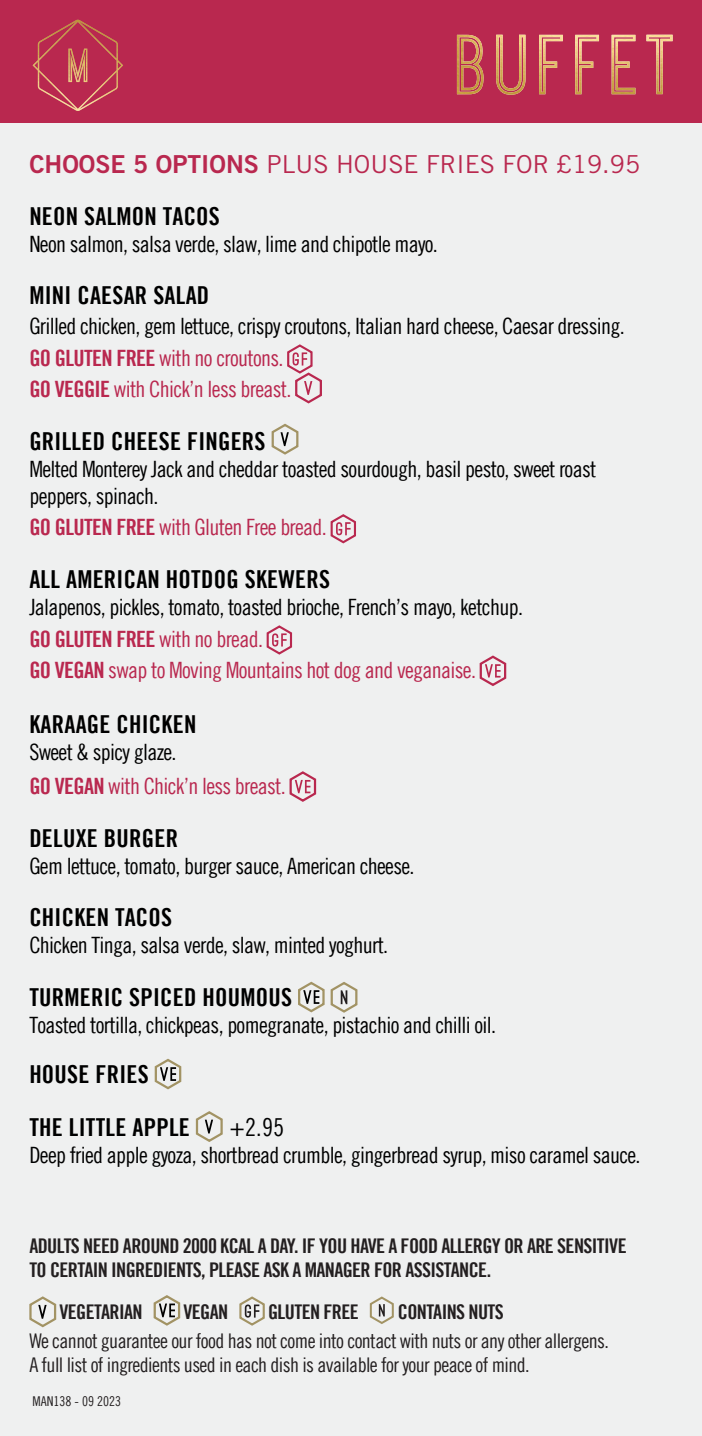
<style>
.page{position:relative;width:702px;height:1436px;background:#fff}
.page>*{position:absolute;margin:0;border:0;box-sizing:border-box;transform-origin:0 0}
.t1{font:24.75px "Trade Gothic Bold Cond Twenty";letter-spacing:.01em;color:#000}
.t2{font:24.75px "Trade Gothic LT Std";color:#b9284f}
.t3{font:24.75px "Trade Gothic Cond Eighteen";color:#000}
.t4{font:22.5px/27px "Trade Gothic Cond Eighteen";letter-spacing:-.03em;color:#000}
.t5{font:22.5px "Trade Gothic Cond Eighteen";letter-spacing:-.03em;color:#b9284f}
.t6{font:22.5px "Trade Gothic Bold Cond Twenty";letter-spacing:-.03em;color:#b9284f}
.t7{font:20.25px "Trade Gothic Bold Cond Twenty";letter-spacing:-.03em;color:#231f20}
.t8{font:20.25px "Trade Gothic Cond Eighteen";letter-spacing:-.03em;color:#231f20}
.t9{font:13.5px "Trade Gothic Cond Eighteen";color:#231f20}
.s1{font-family:"Trade Gothic LT Std Bd 2"}
.s2{font-family:"Trade Gothic Bold Cond Twenty"}
.s3{font-family:"Trade Gothic Cond Eighteen"}
</style>
<div class="page">
<div style="left:0;top:122px;width:702px;height:1313px;background:#eff0f0"></div>
<div style="left:0;top:0;width:702px;height:122px;background:#b9284f"></div>
<img style="left:457px;top:35px;width:215px;height:60px">
<svg style="left:287px;top:344px;width:35px;height:60px"></svg>
<svg style="left:271px;top:423px;width:28px;height:32px"></svg>
<svg style="left:330px;top:514px;width:26px;height:30px"></svg>
<svg style="left:266px;top:625px;width:27px;height:30px"></svg>
<svg style="left:479px;top:655px;width:28px;height:31px"></svg>
<svg style="left:289px;top:771px;width:28px;height:31px"></svg>
<svg style="left:298px;top:981px;width:60px;height:32px"></svg>
<svg style="left:154px;top:1058px;width:28px;height:32px"></svg>
<svg style="left:195px;top:1111px;width:28px;height:31px"></svg>
<svg style="left:29px;top:1296px;width:28px;height:32px"></svg>
<svg style="left:153px;top:1295px;width:28px;height:31px"></svg>
<svg style="left:239px;top:1296px;width:26px;height:30px"></svg>
<svg style="left:369px;top:1296px;width:25px;height:28px"></svg>
<img style="left:33px;top:20px;width:90px;height:91px">
<p class="t2" style="left:29px;top:149px;width:612px"><span class="s1">CHOOSE 5 OPTIONS</span> PLUS HOUSE FRIES FOR £19.95</p>
<p class="t1" style="left:29px;top:201px;width:192px">NEON SALMON TACOS</p>
<p class="t4" style="left:29px;top:230px;width:410px">Neon salmon, salsa verde, slaw, lime and chipotle mayo.</p>
<p class="t1" style="left:29px;top:280px;width:181px">MINI CAESAR SALAD</p>
<p class="t4" style="left:29px;top:312px;width:597px">Grilled chicken, gem lettuce, crispy croutons, Italian hard cheese, Caesar dressing.</p>
<p class="t5" style="left:29px;top:344px;width:255px"><span class="s2">GO GLUTEN FREE</span> with no croutons.</p>
<p class="t5" style="left:29px;top:376px;width:263px"><span class="s2">GO VEGGIE</span> with Chick’n less breast.</p>
<p class="t1" style="left:29px;top:426px;width:238px">GRILLED CHEESE FINGERS</p>
<p class="t4" style="left:29px;top:455px;width:568px">Melted Monterey Jack and cheddar toasted sourdough, basil pesto, sweet roast peppers, spinach.</p>
<p class="t5" style="left:29px;top:514px;width:299px"><span class="s2">GO GLUTEN FREE</span> with Gluten Free bread.</p>
<p class="t1" style="left:29px;top:564px;width:302px">ALL AMERICAN HOTDOG SKEWERS</p>
<p class="t4" style="left:29px;top:593px;width:495px">Jalapenos, pickles, tomato, toasted brioche, French’s mayo, ketchup.</p>
<p class="t6" style="left:29px;top:625px;width:235px">GO GLUTEN FREE <span class="s3">with no bread.</span></p>
<p class="t5" style="left:29px;top:656px;width:448px"><span class="s2">GO VEGAN</span> swap to Moving Mountains hot dog and veganaise.</p>
<p class="t1" style="left:29px;top:709px;width:169px">KARAAGE CHICKEN</p>
<p class="t4" style="left:29px;top:738px;width:149px">Sweet &amp; spicy glaze.</p>
<p class="t5" style="left:29px;top:772px;width:258px"><span class="s2">GO VEGAN</span> with Chick’n less breast.</p>
<p class="t1" style="left:29px;top:822px;width:150px">DELUXE BURGER</p>
<p class="t4" style="left:29px;top:851px;width:386px">Gem lettuce, tomato, burger sauce, American cheese.</p>
<p class="t1" style="left:29px;top:902px;width:144px">CHICKEN TACOS</p>
<p class="t4" style="left:29px;top:931px;width:360px">Chicken Tinga, salsa verde, slaw, minted yoghurt.</p>
<p class="t1" style="left:29px;top:981px;width:264px">TURMERIC SPICED HOUMOUS</p>
<p class="t4" style="left:29px;top:1011px;width:468px">Toasted tortilla, chickpeas, pomegranate, pistachio and chilli oil.</p>
<p class="t1" style="left:29px;top:1058px;width:121px">HOUSE FRIES</p>
<p class="t1" style="left:29px;top:1111px;width:162px">THE LITTLE APPLE</p>
<p class="t3" style="left:230px;top:1111px;width:56px">+2.95</p>
<p class="t4" style="left:29px;top:1140px;width:612px">Deep fried apple gyoza, shortbread crumble, gingerbread syrup, miso caramel sauce.</p>
<p class="t7" style="left:29px;top:1232px;width:598px">ADULTS NEED AROUND 2000 KCAL A DAY. IF YOU HAVE A FOOD ALLERGY OR ARE SENSITIVE</p>
<p class="t7" style="left:29px;top:1257px;width:463px">TO CERTAIN INGREDIENTS, PLEASE ASK A MANAGER FOR ASSISTANCE.</p>
<p class="t7" style="left:59px;top:1299px;width:85px">VEGETARIAN</p>
<p class="t7" style="left:183px;top:1299px;width:46px">VEGAN</p>
<p class="t7" style="left:268px;top:1299px;width:92px">GLUTEN FREE</p>
<p class="t7" style="left:398px;top:1299px;width:107px">CONTAINS NUTS</p>
<p class="t8" style="left:29px;top:1327px;width:581px">We cannot guarantee our food has not come into contact with nuts or any other allergens.</p>
<p class="t8" style="left:29px;top:1352px;width:502px">A full list of ingredients used in each dish is available for your peace of mind.</p>
<p class="t9" style="left:33px;top:1392px;width:90px">MAN138 - 09 2023</p>
</div>
